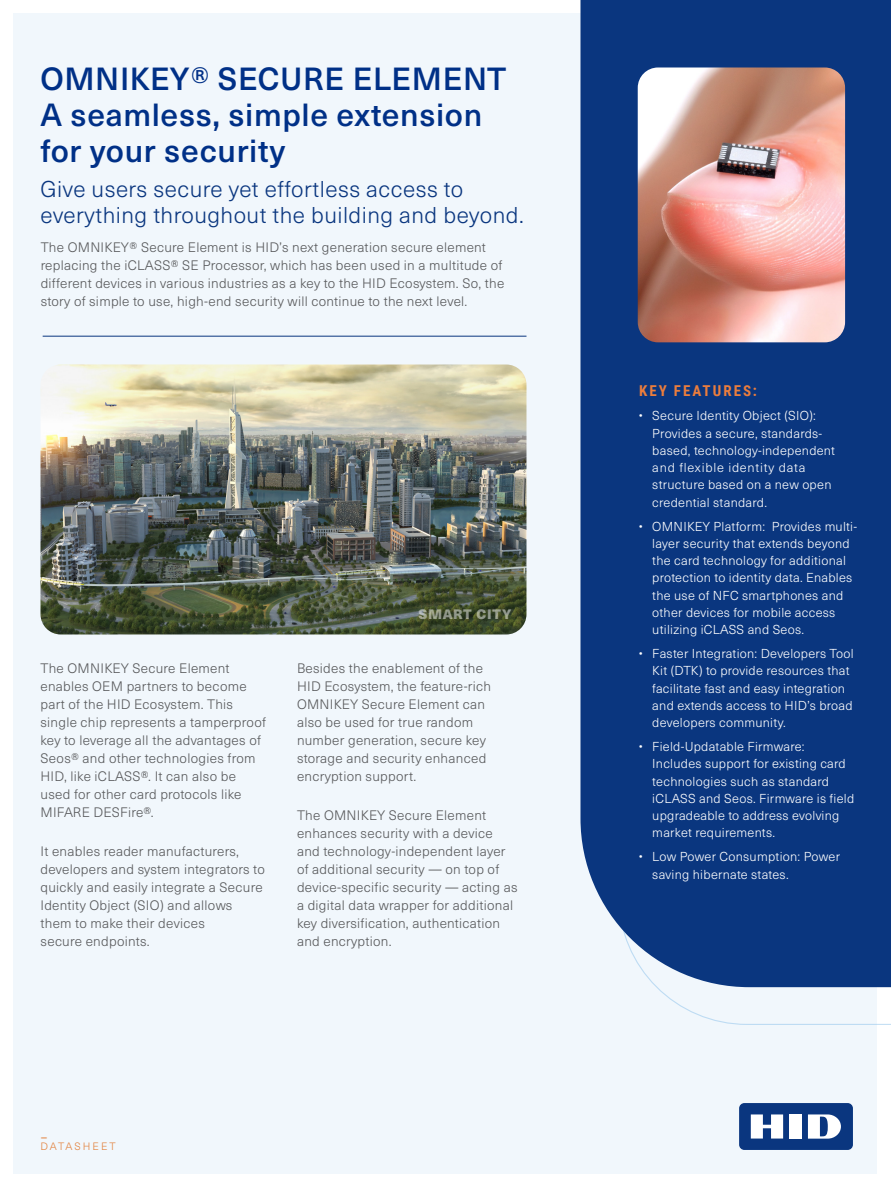
<style>
.page{position:relative;width:891px;height:1188px;background:#fff}
.page>*{position:absolute;margin:0;border:0;box-sizing:border-box;transform-origin:0 0}
.ds_1st_page_large_to{font:500 31.5px/36px "Neue Haas Unica Pro";letter-spacing:.02em;color:#003087}
.t1{font:100 25.5px "Neue Haas Unica Pro";color:#e2813c}
.ds_1st_page_section{font:300 22.5px/25.5px "Neue Haas Unica Pro";letter-spacing:.02em;color:#0a367f}
.ds_blue_box_bullet_l{font:700 15px "Roboto Condensed";letter-spacing:.135em;color:#eb7d3d}
.ds_main_body{font:300 13.5px/18px "Neue Haas Unica Pro";letter-spacing:.02em;color:#57585a}
.t2{font:900 13.5px "Neue Haas Unica Pro";letter-spacing:.055em;color:#fff}
.t3{font:300 12.75px/17.2px "Neue Haas Unica Pro";letter-spacing:.02em;color:#fff}
.t4{font:300 10.5px "Neue Haas Unica Pro";letter-spacing:.185em;color:#e2813c}
</style>
<div class="page">
<div style="left:14px;top:14px;width:864px;height:1160px;background:#f1f7fc"></div>
<div style="left:580px;top:0;width:311px;height:987px;background:#0a367f"></div>
<div style="left:739px;top:1103px;width:114px;height:47px;background:#0a367f;border-radius:5px"></div>
<div style="left:790px;top:1114px;width:12px;height:25px;background:#fff"></div>
<svg style="left:751px;top:1114px;width:32px;height:25px"></svg>
<svg style="left:808px;top:1114px;width:33px;height:25px"></svg>
<hr style="left:43px;top:336px;width:484px;height:1px;background:#0a367f">
<img style="left:638px;top:68px;width:207px;height:274px">
<img style="left:40px;top:364px;width:486px;height:270px">
<h1 class="ds_1st_page_large_to" style="left:40px;top:61px;width:467px">OMNIKEY® SECURE ELEMENT<br>A seamless, simple extension for your security</h1>
<h2 class="ds_1st_page_section" style="left:40px;top:177px;width:485px">Give users secure yet effortless access to everything throughout the building and beyond.</h2>
<p class="ds_main_body" style="left:41px;top:239px;width:465px">The OMNIKEY® Secure Element is HID’s next generation secure element replacing the iCLASS® SE Processor, which has been used in a multitude of different devices in various industries as a key to the HID Ecosystem. So, the story of simple to use, high-end security will continue to the next level.</p>
<p class="ds_main_body" style="left:40px;top:660px;width:227px">The OMNIKEY Secure Element enables OEM partners to become part of the HID Ecosystem. This single chip represents a tamperproof key to leverage all the advantages of<br>Seos® and other technologies from<br>HID, like iCLASS®. It can also be used for other card protocols like<br>MIFARE DESFire®.</p>
<p class="ds_main_body" style="left:40px;top:842px;width:226px">It enables reader manufacturers, developers and system integrators to quickly and easily integrate a Secure<br>Identity Object (SIO) and allows them to make their devices<br>secure endpoints.</p>
<p class="t2" style="left:418px;top:605px;width:94px">SMART CITY</p>
<p class="ds_main_body" style="left:297px;top:660px;width:196px">Besides the enablement of the<br>HID Ecosystem, the feature-rich<br>OMNIKEY Secure Element can also be used for true random number generation, secure key storage and security enhanced encryption support.</p>
<p class="ds_main_body" style="left:297px;top:806px;width:222px">The OMNIKEY Secure Element enhances security with a device and technology-independent layer of additional security — on top of device-specific security — acting as a digital data wrapper for additional key diversification, authentication and encryption.</p>
<h2 class="t1" style="left:40px;top:1123px;width:9px">-</h2>
<p class="t4" style="left:40px;top:1140px;width:77px">DATASHEET</p>
<p class="ds_blue_box_bullet_l" style="left:639px;top:381px;width:119px">KEY FEATURES:</p>
<p class="t3" style="left:652px;top:407px;width:184px;text-indent:-14px">• Secure Identity Object (SIO):<br>Provides a secure, standards&shy;based, technology-independent and flexible identity data structure based on a new open credential standard.</p>
<p class="t3" style="left:652px;top:518px;width:206px;text-indent:-14px">• OMNIKEY Platform: Provides multi&shy;layer security that extends beyond the card technology for additional protection to identity data. Enables the use of NFC smartphones and other devices for mobile access utilizing iCLASS and Seos.</p>
<p class="t3" style="left:652px;top:645px;width:203px;text-indent:-14px">• Faster Integration: Developers Tool Kit (DTK) to provide resources that facilitate fast and easy integration and extends access to HID’s broad developers community.</p>
<p class="t3" style="left:652px;top:738px;width:203px;text-indent:-14px">• Field-Updatable Firmware:<br>Includes support for existing card technologies such as standard iCLASS and Seos. Firmware is field upgradeable to address evolving market requirements.</p>
<p class="t3" style="left:652px;top:848px;width:189px;text-indent:-14px">• Low Power Consumption: Power saving hibernate states.</p>
</div>
